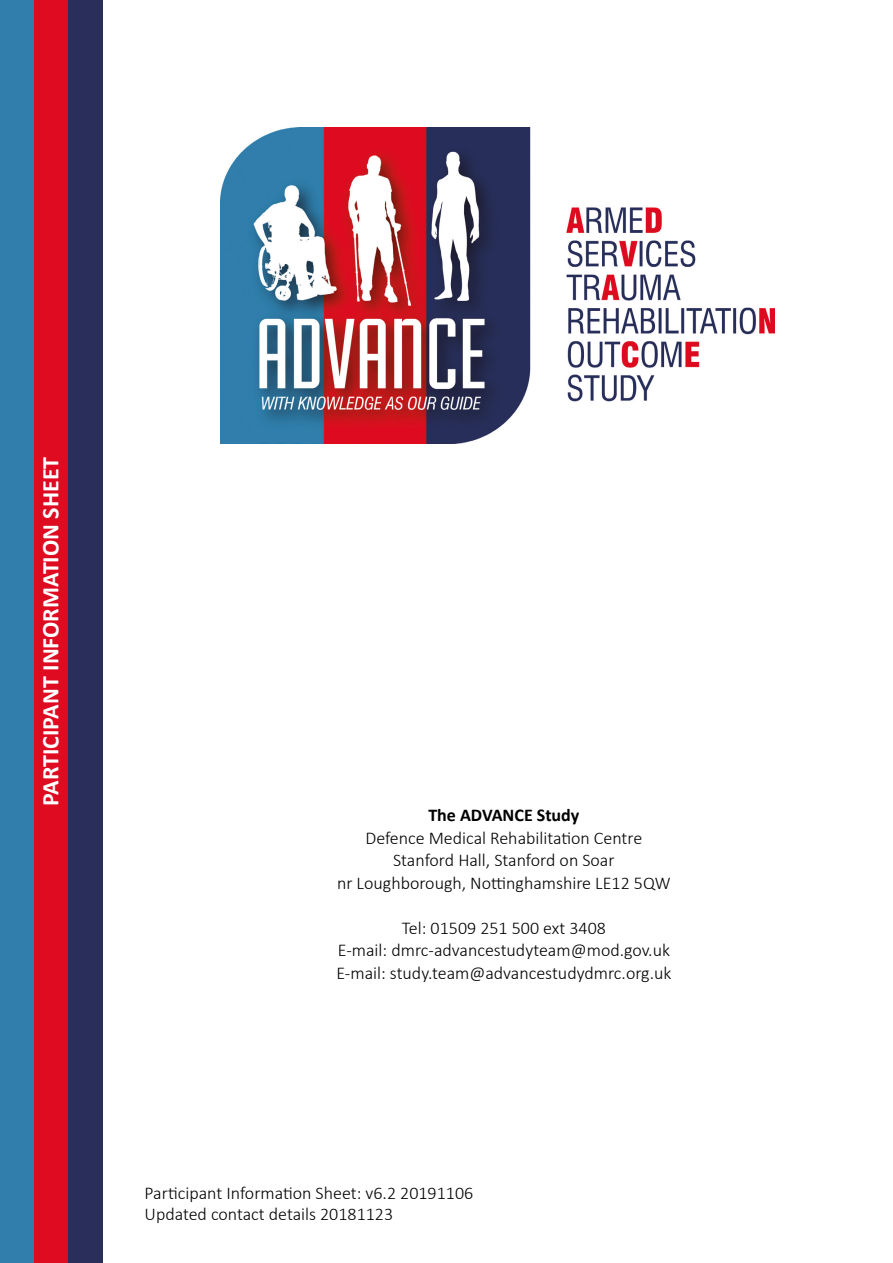
<style>
.page{position:relative;width:893px;height:1263px;background:#fff}
.page>*{position:absolute;margin:0;border:0;box-sizing:border-box;transform-origin:0 0}
.t1{font:700 24px "Calibri";color:#fff}
.t2{font:300 18px/22.5px "Calibri";color:#000;text-align:center}
.t3{font:700 18px "Calibri";color:#000}
</style>
<div class="page">
<img style="left:220px;top:128px;width:555px;height:315px">
<div style="left:0;top:0;width:34px;height:1263px;background:#317dab"></div>
<div style="left:34px;top:0;width:34px;height:1263px;background:#de0b21"></div>
<div style="left:68px;top:0;width:34px;height:1263px;background:#292f5a"></div>
<h1 class="t1" style="left:33px;top:806px;width:351px;rotate:-90deg">PARTICIPANT INFORMATION SHEET</h1>
<p class="t3" style="left:428px;top:803px;width:153px">The ADVANCE Study</p>
<p class="t2" style="left:337px;top:826px;width:335px">Defence Medical Rehabilitation Centre<br>Stanford Hall, Stanford on Soar<br>nr Loughborough, Nottinghamshire LE12 5QW</p>
<p class="t2" style="left:336px;top:916px;width:337px">Tel: 01509 251 500 ext 3408<br>E-mail: dmrc-advancestudyteam@mod.gov.uk<br>E-mail: study.team@advancestudydmrc.org.uk</p>
<p class="t2" style="left:145px;top:1183px;width:330px;line-height:21px;text-align:left">Participant Information Sheet: v6.2 20191106<br>Updated contact details 20181123</p>
</div>
